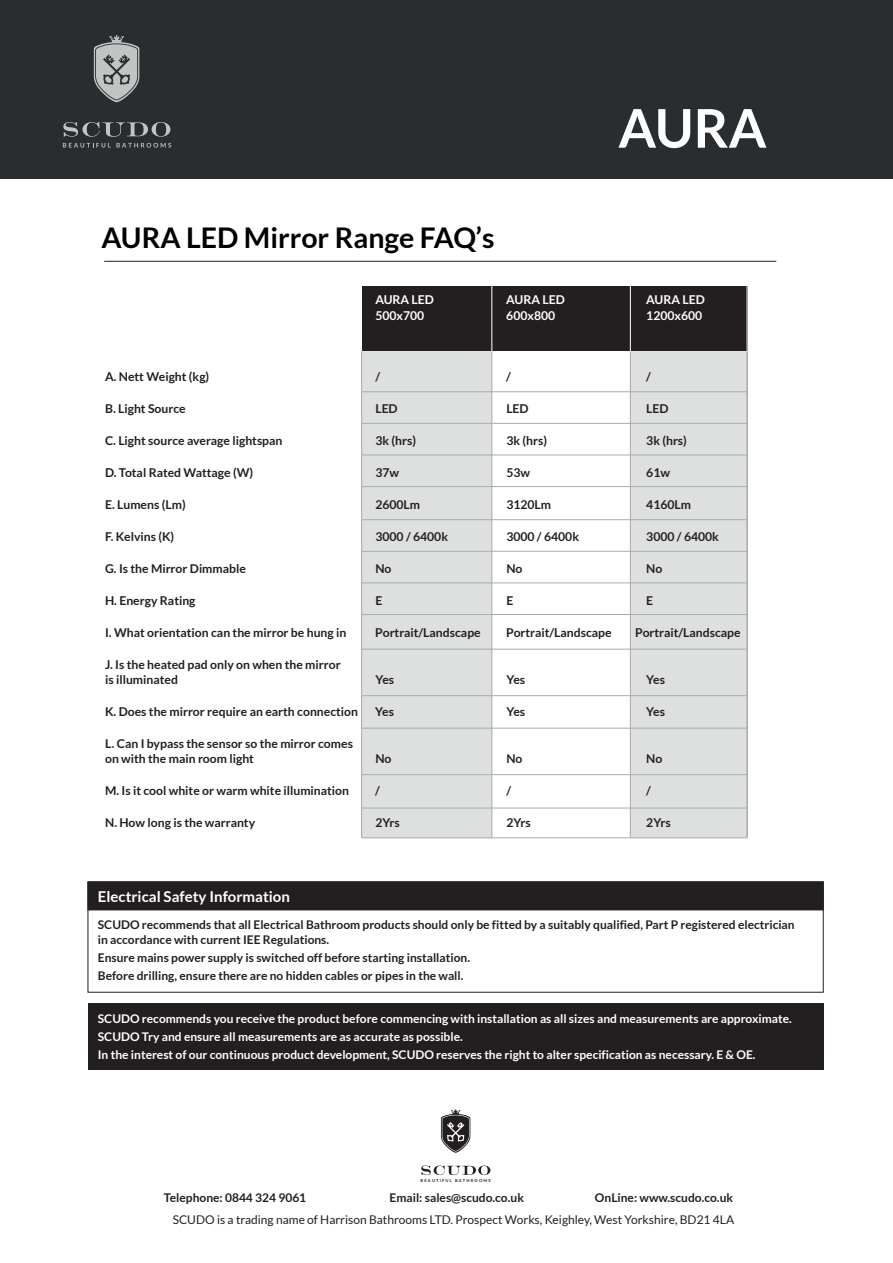
<style>
.page{position:relative;width:893px;height:1263px;background:#fff}
.page>*{position:absolute;margin:0;border:0;box-sizing:border-box;transform-origin:0 0}
.t1{font:700 53.4px "Lato";color:#fff}
.t2{font:700 28.5px "Lato";color:#000001}
.t3{font:700 15px "Lato";color:#fff}
.t4{font:700 12.15px/15.3px "Lato";color:#231f20}
.t5{font:700 12.15px "Lato";color:#fff}
.t6{font:700 12.15px "Lato";color:#242021}
.t7{font:700 12px/15px "Lato";color:#231f20}
.t8{font:700 12px/18px "Lato";color:#fff}
.t9{font:12px "Lato";color:#231f20}
.t10{font:700 4.05px "Lato";letter-spacing:.28em;color:#231f20}
</style>
<div class="page">
<div style="left:0;top:0;width:893px;height:178px;background:#292d2f"></div>
<div style="left:630px;top:351px;width:117px;height:487px;background:#dedfdf"></div>
<div style="left:362px;top:351px;width:130px;height:487px;background:#dedfdf"></div>
<div style="left:362px;top:286px;width:386px;height:65px;background:#231f20"></div>
<div style="left:88px;top:1003px;width:735px;height:67px;background:#231f20"></div>
<div style="left:88px;top:881px;width:736px;height:29px;background:#231f20;border:1px solid #231f20"></div>
<hr style="left:361px;top:351px;width:1px;height:487px;background:#a8acac">
<hr style="left:492px;top:351px;width:1px;height:487px;background:#a8acac">
<hr style="left:630px;top:351px;width:1px;height:487px;background:#a8acac">
<hr style="left:747px;top:351px;width:1px;height:487px;background:#a8acac">
<hr style="left:492px;top:286px;width:1px;height:65px;background:#fff">
<hr style="left:630px;top:286px;width:1px;height:65px;background:#fff">
<hr style="left:747px;top:286px;width:1px;height:65px;background:#fff">
<hr style="left:362px;top:391px;width:385px;height:1px;background:#a8acac">
<hr style="left:362px;top:423px;width:385px;height:1px;background:#a8acac">
<hr style="left:362px;top:455px;width:385px;height:1px;background:#a8acac">
<hr style="left:362px;top:486px;width:385px;height:1px;background:#a8acac">
<hr style="left:362px;top:519px;width:385px;height:1px;background:#a8acac">
<hr style="left:362px;top:551px;width:385px;height:1px;background:#a8acac">
<hr style="left:362px;top:583px;width:385px;height:1px;background:#a8acac">
<hr style="left:362px;top:614px;width:385px;height:1px;background:#a8acac">
<hr style="left:362px;top:649px;width:385px;height:1px;background:#a8acac">
<hr style="left:362px;top:695px;width:385px;height:1px;background:#a8acac">
<hr style="left:362px;top:728px;width:385px;height:1px;background:#a8acac">
<hr style="left:362px;top:774px;width:385px;height:1px;background:#a8acac">
<hr style="left:362px;top:808px;width:385px;height:1px;background:#a8acac">
<hr style="left:362px;top:838px;width:385px;height:1px;background:#a8acac">
<svg style="left:421px;top:1165px;width:69px;height:10px"></svg>
<svg style="left:441px;top:1109px;width:29px;height:44px"></svg>
<hr style="left:104px;top:261px;width:672px;height:1px;background:#231f20">
<svg style="left:63px;top:143px;width:108px;height:5px"></svg>
<svg style="left:63px;top:122px;width:107px;height:15px"></svg>
<svg style="left:94px;top:35px;width:45px;height:67px"></svg>
<h2 class="t2" style="left:101px;top:221px;width:394px">AURA LED Mirror Range FAQ’s</h2>
<h1 class="t1" style="left:618px;top:98px;width:150px">AURA</h1>
<p class="t5" style="left:375px;top:293px;width:60px">AURA LED</p>
<p class="t5" style="left:506px;top:293px;width:60px">AURA LED</p>
<p class="t5" style="left:646px;top:293px;width:60px">AURA LED</p>
<p class="t5" style="left:375px;top:308px;width:51px">500x700</p>
<p class="t5" style="left:506px;top:308px;width:51px">600x800</p>
<p class="t5" style="left:646px;top:308px;width:58px">1200x600</p>
<p class="t4" style="left:105px;top:368px;width:106px">A. Nett Weight (kg)</p>
<p class="t4" style="left:375px;top:368px;width:6px">/</p>
<p class="t4" style="left:506px;top:368px;width:6px">/</p>
<p class="t4" style="left:646px;top:368px;width:6px">/</p>
<p class="t4" style="left:105px;top:400px;width:82px">B. Light Source</p>
<p class="t4" style="left:375px;top:400px;width:24px">LED</p>
<p class="t4" style="left:506px;top:400px;width:24px">LED</p>
<p class="t4" style="left:646px;top:400px;width:24px">LED</p>
<p class="t4" style="left:105px;top:432px;width:179px">C. Light source average lightspan</p>
<p class="t4" style="left:375px;top:432px;width:42px">3k (hrs)</p>
<p class="t4" style="left:506px;top:432px;width:42px">3k (hrs)</p>
<p class="t4" style="left:646px;top:432px;width:42px">3k (hrs)</p>
<p class="t4" style="left:105px;top:464px;width:150px">D. Total Rated Wattage (W)</p>
<p class="t4" style="left:375px;top:464px;width:25px">37w</p>
<p class="t4" style="left:506px;top:464px;width:25px">53w</p>
<p class="t4" style="left:646px;top:464px;width:25px">61w</p>
<p class="t4" style="left:105px;top:496px;width:82px">E. Lumens (Lm)</p>
<p class="t4" style="left:375px;top:496px;width:46px">2600Lm</p>
<p class="t4" style="left:506px;top:496px;width:46px">3120Lm</p>
<p class="t4" style="left:646px;top:496px;width:46px">4160Lm</p>
<p class="t4" style="left:105px;top:528px;width:71px">F. Kelvins (K)</p>
<p class="t4" style="left:375px;top:528px;width:74px">3000 / 6400k</p>
<p class="t4" style="left:506px;top:528px;width:74px">3000 / 6400k</p>
<p class="t4" style="left:646px;top:528px;width:74px">3000 / 6400k</p>
<p class="t4" style="left:105px;top:560px;width:142px">G. Is the Mirror Dimmable</p>
<p class="t4" style="left:375px;top:560px;width:18px">No</p>
<p class="t4" style="left:506px;top:560px;width:18px">No</p>
<p class="t4" style="left:646px;top:560px;width:18px">No</p>
<p class="t4" style="left:105px;top:592px;width:92px">H. Energy Rating</p>
<p class="t4" style="left:105px;top:624px;width:243px">I. What orientation can the mirror be hung in</p>
<p class="t4" style="left:375px;top:624px;width:107px">Portrait/Landscape</p>
<p class="t4" style="left:506px;top:624px;width:107px">Portrait/Landscape</p>
<p class="t4" style="left:635px;top:624px;width:107px">Portrait/Landscape</p>
<p class="t4" style="left:105px;top:656px;width:237px">J. Is the heated pad only on when the mirror is illuminated</p>
<p class="t6" style="left:375px;top:593px;width:8px">E</p>
<p class="t6" style="left:506px;top:593px;width:8px">E</p>
<p class="t6" style="left:646px;top:593px;width:8px">E</p>
<p class="t4" style="left:375px;top:672px;width:20px">Yes</p>
<p class="t4" style="left:506px;top:672px;width:20px">Yes</p>
<p class="t4" style="left:646px;top:672px;width:20px">Yes</p>
<p class="t4" style="left:105px;top:704px;width:254px">K. Does the mirror require an earth connection</p>
<p class="t4" style="left:506px;top:704px;width:20px">Yes</p>
<p class="t4" style="left:375px;top:704px;width:20px">Yes</p>
<p class="t4" style="left:646px;top:704px;width:20px">Yes</p>
<p class="t4" style="left:105px;top:736px;width:249px">L. Can I bypass the sensor so the mirror comes on with the main room light</p>
<p class="t4" style="left:375px;top:751px;width:18px">No</p>
<p class="t4" style="left:506px;top:751px;width:18px">No</p>
<p class="t4" style="left:646px;top:751px;width:18px">No</p>
<p class="t4" style="left:105px;top:783px;width:246px">M. Is it cool white or warm white illumination</p>
<p class="t4" style="left:506px;top:783px;width:6px">/</p>
<p class="t4" style="left:375px;top:783px;width:6px">/</p>
<p class="t4" style="left:646px;top:783px;width:6px">/</p>
<p class="t4" style="left:105px;top:815px;width:152px">N. How long is the warranty</p>
<p class="t4" style="left:375px;top:815px;width:26px">2Yrs</p>
<p class="t4" style="left:506px;top:815px;width:26px">2Yrs</p>
<p class="t4" style="left:646px;top:815px;width:26px">2Yrs</p>
<p class="t3" style="left:98px;top:888px;width:194px">Electrical Safety Information</p>
<p class="t7" style="left:98px;top:917px;width:698px">SCUDO recommends that all Electrical Bathroom products should only be fitted by a suitably qualified, Part P registered electrician in accordance with current IEE Regulations.</p>
<p class="t7" style="left:98px;top:948px;width:374px;line-height:18px">Ensure mains power supply is switched off before starting installation.<br>Before drilling, ensure there are no hidden cables or pipes in the wall.</p>
<p class="t8" style="left:98px;top:1009px;width:696px">SCUDO recommends you receive the product before commencing with installation as all sizes and measurements are approximate.<br>SCUDO Try and ensure all measurements are as accurate as possible.<br>In the interest of our continuous product development, SCUDO reserves the right to alter specification as necessary. E &amp; OE.</p>
<p class="t10" style="left:421px;top:1178px;width:71px">BEAUTIFUL BATHROOMS</p>
<p class="t7" style="left:164px;top:1189px;width:144px">Telephone: 0844 324 9061</p>
<p class="t7" style="left:390px;top:1189px;width:136px">Email: sales@scudo.co.uk</p>
<p class="t7" style="left:595px;top:1189px;width:140px">OnLine: www.scudo.co.uk</p>
<p class="t9" style="left:173px;top:1213px;width:563px">SCUDO is a trading name of Harrison Bathrooms LTD. Prospect Works, Keighley, West Yorkshire, BD21 4LA</p>
</div>
